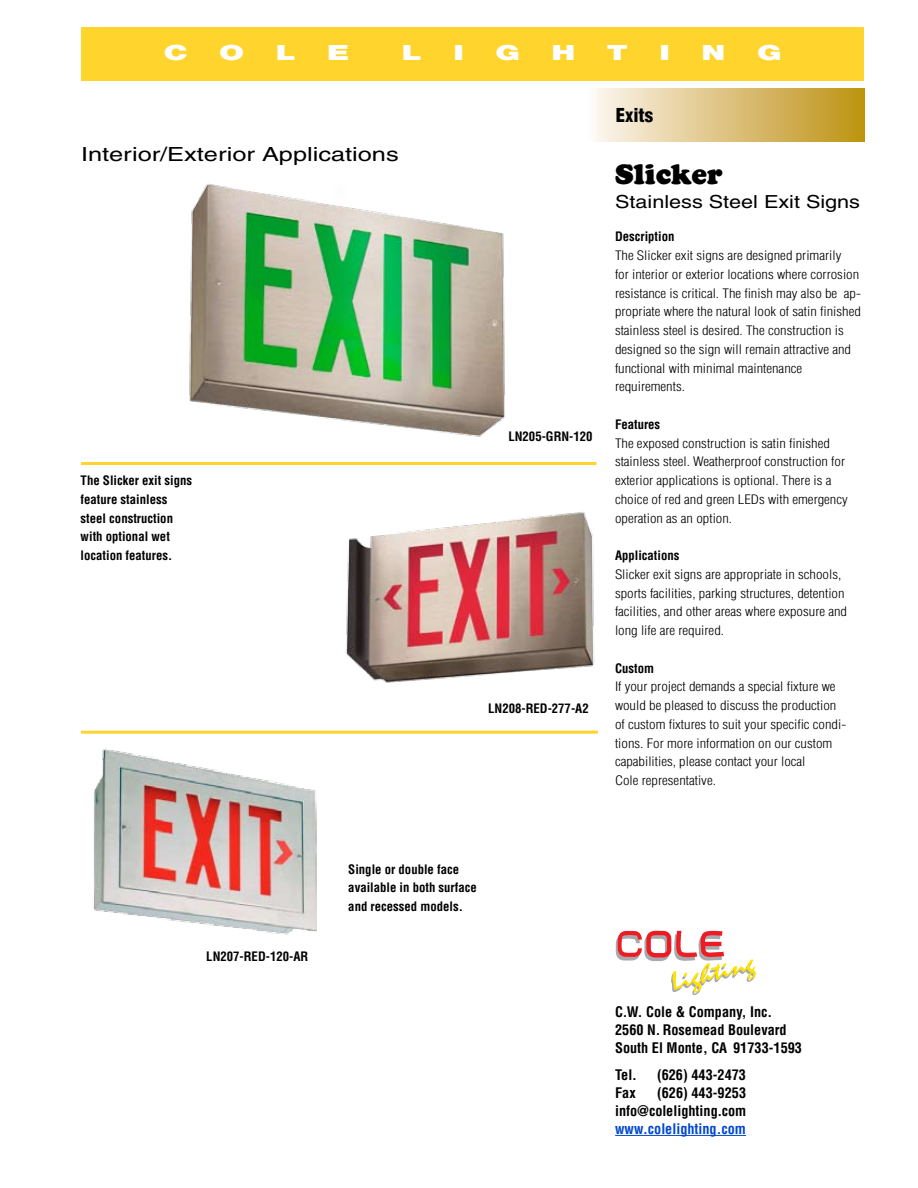
<style>
.page{position:relative;width:918px;height:1188px;background:#fff}
.page>*{position:absolute;margin:0;border:0;box-sizing:border-box;transform-origin:0 0}
.t1{font:27px "Copperfield Regular SWFTE";color:#000}
.t2{font:900 21px "Helvetica Neue";color:#fff;scale:1.5 1}
.t3{font:19.5px "Helvetica";color:#000;scale:1.3 1}
.t4{font:900 condensed 18.75px "Helvetica";color:#000}
.t5{font:18px "Helvetica";color:#000;scale:1.2 1}
.t6{font:700 condensed 14.25px/18px "Helvetica";color:#000}
.t7{font:700 condensed 14.25px "Helvetica";color:#0047cf}
.t8{font:300 condensed 12.75px/18.8px "Helvetica";color:#000;scale:1.15 1}
.t9{font:700 condensed 12.75px/18.8px "Helvetica";color:#000}
</style>
<div class="page">
<div style="left:587px;top:88px;width:277px;height:54px;background:linear-gradient(to right,#fef7f4,#be9212)"></div>
<div style="left:81px;top:27px;width:783px;height:53px;background:#ffd42d"></div>
<hr style="left:615px;top:1135px;width:131px;height:1px;background:#0047cf">
<svg style="left:615px;top:930px;width:141px;height:65px"></svg>
<img style="left:345px;top:512px;width:250px;height:171px">
<img style="left:189px;top:183px;width:316px;height:254px">
<img style="left:93px;top:748px;width:224px;height:187px">
<hr style="left:81px;top:462px;width:515px;height:3px;background:#ffd42d">
<hr style="left:81px;top:731px;width:517px;height:3px;background:#ffd42d">
<h2 class="t2" style="left:164px;top:40px;width:17px">C</h2>
<h2 class="t2" style="left:219px;top:40px;width:18px">O</h2>
<h2 class="t2" style="left:276px;top:40px;width:15px">L</h2>
<h2 class="t2" style="left:327px;top:40px;width:16px">E</h2>
<h2 class="t2" style="left:402px;top:40px;width:15px">L</h2>
<h2 class="t2" style="left:453px;top:40px;width:8px">I</h2>
<h2 class="t2" style="left:495px;top:40px;width:18px">G</h2>
<h2 class="t2" style="left:552px;top:40px;width:17px">H</h2>
<h2 class="t2" style="left:607px;top:40px;width:16px">T</h2>
<h2 class="t2" style="left:660px;top:40px;width:8px">I</h2>
<h2 class="t2" style="left:702px;top:40px;width:17px">N</h2>
<h2 class="t2" style="left:757px;top:40px;width:18px">G</h2>
<h3 class="t3" style="left:81px;top:143px;width:246px">Interior/Exterior Applications</h3>
<p class="t9" style="left:81px;top:471px;width:113px">The Slicker exit signs feature stainless steel construction with optional wet location features.</p>
<p class="t9" style="left:508px;top:427px;width:86px">LN205-GRN-120</p>
<p class="t9" style="left:488px;top:699px;width:102px">LN208-RED-277-A2</p>
<h3 class="t4" style="left:616px;top:104px;width:39px">Exits</h3>
<h1 class="t1" style="left:615px;top:158px;width:108px">Slicker</h1>
<h3 class="t5" style="left:615px;top:192px;width:206px">Stainless Steel Exit Signs</h3>
<p class="t9" style="left:615px;top:227px;width:61px">Description</p>
<p class="t8" style="left:615px;top:246px;width:215px">The Slicker exit signs are designed primarily<br>for interior or exterior locations where corrosion resistance is critical. The finish may also be ap&shy;propriate where the natural look of satin finished stainless steel is desired. The construction is designed so the sign will remain attractive and functional with minimal maintenance requirements.</p>
<p class="t9" style="left:615px;top:415px;width:47px">Features</p>
<p class="t8" style="left:615px;top:433px;width:204px">The exposed construction is satin finished stainless steel. Weatherproof construction for exterior applications is optional. There is a choice of red and green LEDs with emergency operation as an option.</p>
<p class="t9" style="left:615px;top:546px;width:66px">Applications</p>
<p class="t8" style="left:615px;top:565px;width:203px">Slicker exit signs are appropriate in schools, sports facilities, parking structures, detention facilities, and other areas where exposure and long life are required.</p>
<p class="t9" style="left:615px;top:658px;width:40px">Custom</p>
<p class="t8" style="left:615px;top:677px;width:203px">If your project demands a special fixture we would be pleased to discuss the production of custom fixtures to suit your specific condi&shy;tions. For more information on our custom capabilities, please contact your local<br>Cole representative.</p>
<p class="t9" style="left:206px;top:946px;width:103px">LN207-RED-120-AR</p>
<p class="t9" style="left:348px;top:860px;width:130px">Single or double face available in both surface and recessed models.</p>
<p class="t6" style="left:615px;top:1003px;width:188px">C.W. Cole &amp; Company, Inc.<br>2560 N. Rosemead Boulevard<br>South El Monte, CA 91733-1593</p>
<p class="t6" style="left:615px;top:1066px;width:23px">Tel.</p>
<p class="t6" style="left:657px;top:1066px;width:91px">(626) 443-2473</p>
<p class="t6" style="left:615px;top:1084px;width:22px">Fax</p>
<p class="t6" style="left:615px;top:1084px;width:133px;text-align:right">(626) 443-9253 info@colelighting.com</p>
<p class="t7" style="left:615px;top:1120px;width:132px">www.colelighting.com</p>
</div>
